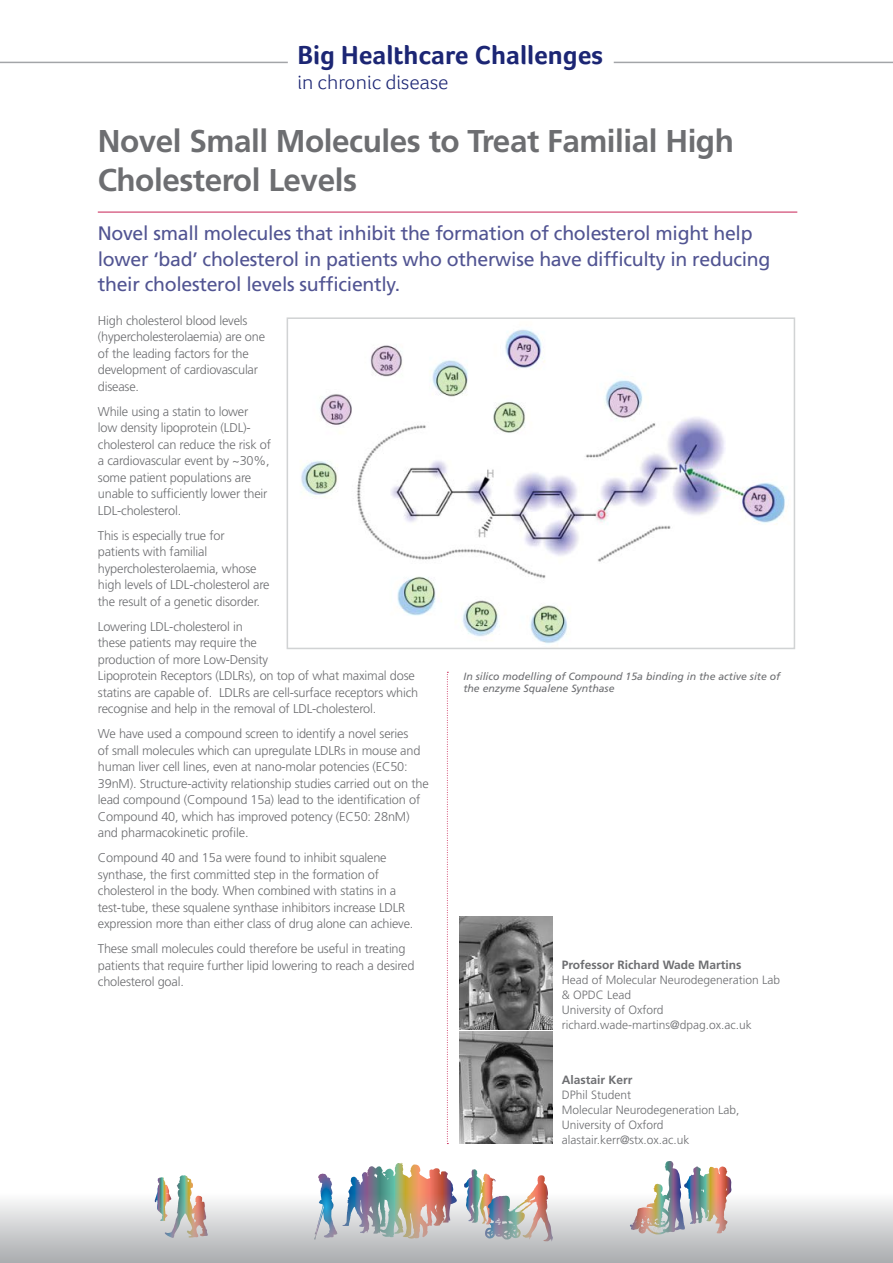
<style>
.page{position:relative;width:893px;height:1263px;background:#fff}
.page>*{position:absolute;margin:0;border:0;box-sizing:border-box;transform-origin:0 0}
.t1{font:700 31.5px/39px "Frutiger";letter-spacing:-.015em;color:#6d6e71}
.t2{font:700 26.85px "Foco";color:#1c2674}
.t3{font:300 20.85px "Foco";color:#1c2674}
.t4{font:19.5px/25.5px "Frutiger";letter-spacing:-.015em;color:#515492}
.t5{font:300 12.75px/16.5px "Frutiger";letter-spacing:-.015em;color:#6d6e71}
.t6{font:300 12px/15px "Frutiger";color:#6d6e71}
.t7{font:700 12px "Frutiger";color:#6d6e71}
.t8{font:italic 10.5px/12px "Frutiger";color:#6d6e71}
</style>
<div class="page">
<svg style="left:157px;top:1177px;width:13px;height:16px"></svg>
<svg style="left:387px;top:1163px;width:67px;height:30px"></svg>
<svg style="left:661px;top:1161px;width:70px;height:32px"></svg>
<svg style="left:318px;top:1173px;width:13px;height:20px"></svg>
<svg style="left:464px;top:1169px;width:84px;height:24px"></svg>
<svg style="left:177px;top:1175px;width:16px;height:18px"></svg>
<svg style="left:0;top:1193px;width:893px;height:70px;background:#c6c6c6"></svg>
<hr style="left:0;top:62px;width:288px;height:1px;background:#a3a5a8">
<hr style="left:614px;top:62px;width:279px;height:1px;background:#a3a5a8">
<hr style="left:98px;top:212px;width:699px;height:1px;background:#c82254">
<img style="left:459px;top:1031px;width:93px;height:113px">
<img style="left:459px;top:916px;width:93px;height:113px">
<svg style="left:447px;top:672px;width:1px;height:472px"></svg>
<img style="left:300px;top:329px;width:487px;height:315px">
<div style="left:287px;top:317px;width:508px;height:332px;border:2px solid #d1d3d4"></div>
<h2 class="t2" style="left:297px;top:39px;width:307px">Big Healthcare Challenges</h2>
<h3 class="t3" style="left:297px;top:70px;width:153px">in chronic disease</h3>
<h1 class="t1" style="left:98px;top:121px;width:638px">Novel Small Molecules to Treat Familial High<br>Cholesterol Levels</h1>
<h3 class="t4" style="left:98px;top:220px;width:674px">Novel small molecules that inhibit the formation of cholesterol might help lower ‘bad’ cholesterol in patients who otherwise have difficulty in reducing their cholesterol levels sufficiently.</h3>
<p class="t5" style="left:98px;top:312px;width:169px">High cholesterol blood levels (hypercholesterolaemia) are one of the leading factors for the development of cardiovascular disease.</p>
<p class="t5" style="left:98px;top:403px;width:175px">While using a statin to lower<br>low density lipoprotein (LDL)- cholesterol can reduce the risk of a cardiovascular event by ~30%, some patient populations are unable to sufficiently lower their<br>LDL-cholesterol.</p>
<p class="t5" style="left:98px;top:527px;width:173px">This is especially true for patients with familial hypercholesterolaemia, whose high levels of LDL-cholesterol are the result of a genetic disorder.</p>
<p class="t5" style="left:98px;top:618px;width:322px">Lowering LDL-cholesterol in<br>these patients may require the<br>production of more Low-Density<br>Lipoprotein Receptors (LDLRs), on top of what maximal dose statins are capable of. LDLRs are cell-surface receptors which recognise and help in the removal of LDL-cholesterol.</p>
<p class="t5" style="left:98px;top:725px;width:332px">We have used a compound screen to identify a novel series<br>of small molecules which can upregulate LDLRs in mouse and human liver cell lines, even at nano-molar potencies (EC50:<br>39nM). Structure-activity relationship studies carried out on the lead compound (Compound 15a) lead to the identification of Compound 40, which has improved potency (EC50: 28nM) and pharmacokinetic profile.</p>
<p class="t5" style="left:98px;top:849px;width:317px">Compound 40 and 15a were found to inhibit squalene synthase, the first committed step in the formation of cholesterol in the body. When combined with statins in a test-tube, these squalene synthase inhibitors increase LDLR expression more than either class of drug alone can achieve.</p>
<p class="t5" style="left:98px;top:940px;width:318px">These small molecules could therefore be useful in treating patients that require further lipid lowering to reach a desired cholesterol goal.</p>
<p class="t8" style="left:463px;top:670px;width:318px">In silico modelling of Compound 15a binding in the active site of the enzyme Squalene Synthase</p>
<p class="t7" style="left:562px;top:958px;width:181px">Professor Richard Wade Martins</p>
<p class="t6" style="left:562px;top:972px;width:220px">Head of Molecular Neurodegeneration Lab &amp; OPDC Lead<br>University of Oxford richard.wade-martins@dpag.ox.ac.uk</p>
<p class="t7" style="left:562px;top:1073px;width:72px">Alastair Kerr</p>
<p class="t6" style="left:562px;top:1087px;width:179px">DPhil Student<br>Molecular Neurodegeneration Lab,<br>University of Oxford alastair.kerr@stx.ox.ac.uk</p>
</div>
